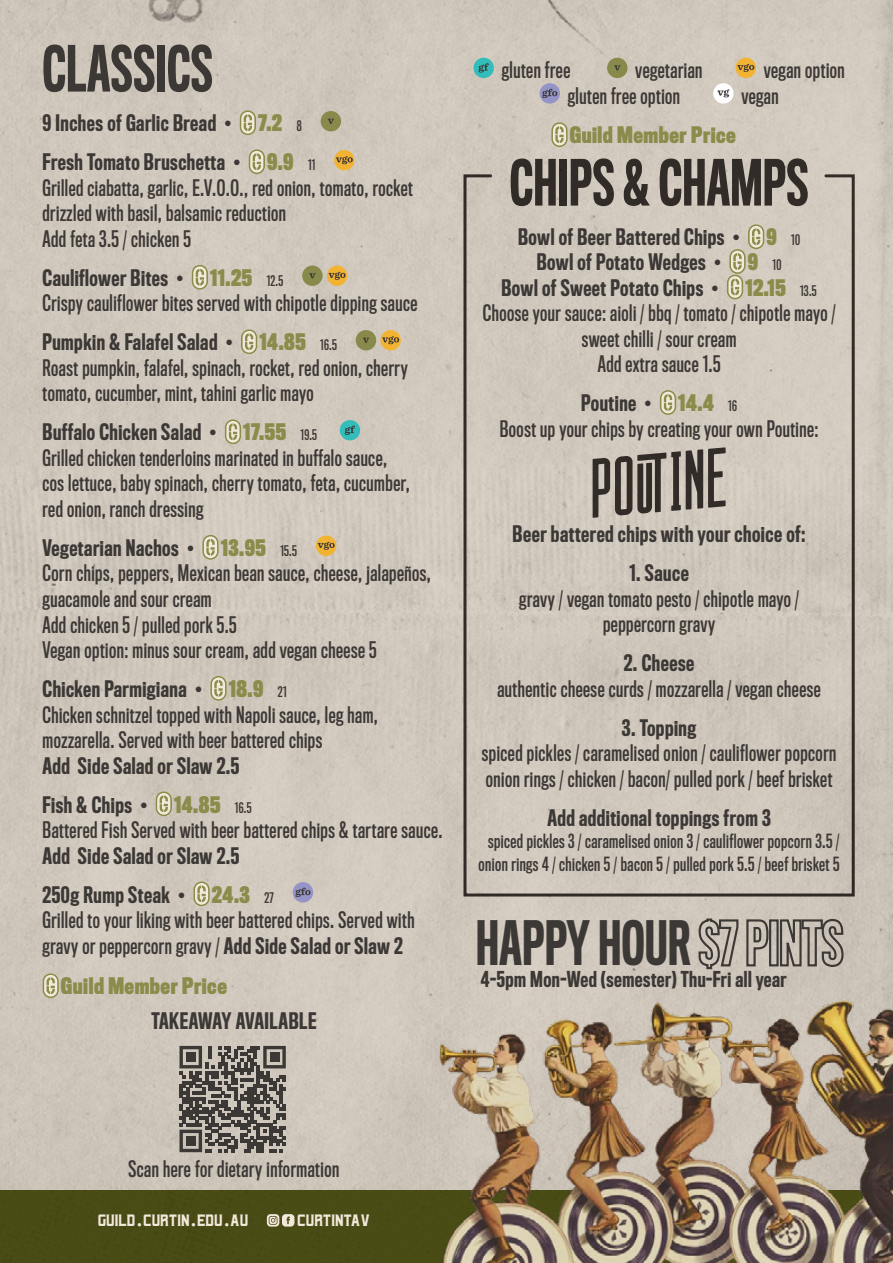
<style>
.page{position:relative;width:893px;height:1263px;background:#fff}
.page>*{position:absolute;margin:0;border:0;box-sizing:border-box;transform-origin:0 0}
.t1{font:500 58.5px "Titling Gothic FB Comp";letter-spacing:.01em;color:#3c3835;scale:.87 1}
.t2{font:500 56.25px "Titling Gothic FB Comp";letter-spacing:.01em;color:#3c3835;scale:.87 1}
.t3{font:27px "Bouchers Serif";color:#f2e9db}
.Pa1{font:21px/25.5px "Titling Gothic FB Comp Standard";letter-spacing:.025em;color:#3c3835}
.t4{font:500 21px "Titling Gothic FB Comp";letter-spacing:.025em;color:#3c3835}
.t5{font:700 21px "Titling Gothic FB Comp";letter-spacing:.025em;color:#898c4a}
.t6{font:500 20.1px "Titling Gothic FB Comp";letter-spacing:.025em;color:#3c3835}
.t7{font:18px/22.5px "Titling Gothic FB Comp Standard";letter-spacing:.025em;color:#3c3835;text-align:center}
.t8{font:13.5px "Titling Gothic FB Comp Standard";color:#3c3835}
.s1{font-family:"Titling Gothic FB Comp Standard";font-weight:400;font-size:13.5px;color:#3c3835}
.s2{font-family:"Titling Gothic FB Comp";font-weight:500}
.s3{font-family:"Titling Gothic FB Comp";font-weight:700;font-size:21px;color:#898c4a}
.s4{font-family:"Century Gothic"}
</style>
<div class="page">
<div style="left:0;top:0;width:893px;height:1190px;background:#d0c8bd"></div>
<svg style="left:240px;top:110px;width:16px;height:25px"></svg>
<svg style="left:321px;top:111px;width:20px;height:20px"></svg>
<svg style="left:249px;top:149px;width:16px;height:25px"></svg>
<svg style="left:334px;top:150px;width:20px;height:20px"></svg>
<svg style="left:192px;top:265px;width:16px;height:25px"></svg>
<svg style="left:302px;top:266px;width:45px;height:20px"></svg>
<svg style="left:241px;top:329px;width:16px;height:25px"></svg>
<svg style="left:356px;top:330px;width:45px;height:20px"></svg>
<svg style="left:225px;top:419px;width:16px;height:25px"></svg>
<svg style="left:340px;top:420px;width:20px;height:20px"></svg>
<svg style="left:202px;top:535px;width:17px;height:25px"></svg>
<svg style="left:316px;top:536px;width:20px;height:20px"></svg>
<svg style="left:210px;top:676px;width:17px;height:25px"></svg>
<svg style="left:156px;top:791px;width:16px;height:25px"></svg>
<svg style="left:193px;top:881px;width:17px;height:25px"></svg>
<svg style="left:293px;top:882px;width:20px;height:20px"></svg>
<div style="left:462px;top:173px;width:394px;height:725px;background:#d0c8bd"></div>
<svg style="left:727px;top:224px;width:37px;height:75px;background:#cbc5af"></svg>
<svg style="left:660px;top:390px;width:16px;height:25px"></svg>
<svg style="left:593px;top:447px;width:133px;height:71px;background:#8c857d"></svg>
<div style="left:0;top:1190px;width:430px;height:73px;background:#494c15"></div>
<img style="left:430px;top:984px;width:463px;height:279px">
<svg style="left:267px;top:1214px;width:27px;height:12px"></svg>
<svg style="left:179px;top:1046px;width:107px;height:106px;background:#7a746d"></svg>
<div style="left:186px;top:1052px;width:10px;height:10px;background:#3c3835"></div>
<div style="left:270px;top:1052px;width:9px;height:10px;background:#3c3835"></div>
<div style="left:186px;top:1136px;width:10px;height:10px;background:#3c3835"></div>
<svg style="left:43px;top:973px;width:16px;height:25px"></svg>
<svg style="left:473px;top:58px;width:21px;height:20px"></svg>
<svg style="left:607px;top:58px;width:20px;height:20px"></svg>
<svg style="left:540px;top:83px;width:20px;height:21px"></svg>
<svg style="left:713px;top:58px;width:43px;height:46px;background:#d5c7ae"></svg>
<svg style="left:551px;top:122px;width:17px;height:25px"></svg>
<p class="t1" style="left:43px;top:35px;width:197px">CLASSICS</p>
<p class="t4" style="left:43px;top:111px;width:191px">9 Inches of Garlic Bread •</p>
<p class="t5" style="left:258px;top:111px;width:45px">7.2 <span class="s1">8</span></p>
<p class="t4" style="left:43px;top:150px;width:200px">Fresh Tomato Bruschetta •</p>
<p class="t5" style="left:267px;top:150px;width:50px">9.9 <span class="s1">11</span></p>
<p class="Pa1" style="left:43px;top:176px;width:372px">Grilled ciabatta, garlic, E.V.O.O., red onion, tomato, rocket</p>
<p class="Pa1" style="left:43px;top:201px;width:245px">drizzled with basil, balsamic reduction</p>
<p class="Pa1" style="left:43px;top:227px;width:150px">Add feta 3.5 / chicken 5</p>
<p class="t4" style="left:43px;top:266px;width:143px">Cauliflower Bites •</p>
<p class="t5" style="left:210px;top:266px;width:75px">11.25 <span class="s1">12.5</span></p>
<p class="Pa1" style="left:43px;top:291px;width:376px">Crispy cauliflower bites served with chipotle dipping sauce</p>
<p class="t4" style="left:43px;top:330px;width:192px">Pumpkin &amp; Falafel Salad •</p>
<p class="t5" style="left:259px;top:330px;width:79px">14.85 <span class="s1">16.5</span></p>
<p class="Pa1" style="left:43px;top:356px;width:367px">Roast pumpkin, falafel, spinach, rocket, red onion, cherry tomato, cucumber, mint, tahini garlic mayo</p>
<p class="t4" style="left:43px;top:420px;width:176px">Buffalo Chicken Salad •</p>
<p class="t5" style="left:243px;top:420px;width:75px">17.55 <span class="s1">19.5</span></p>
<p class="Pa1" style="left:43px;top:446px;width:346px">Grilled chicken tenderloins marinated in buffalo sauce,</p>
<p class="Pa1" style="left:43px;top:471px;width:369px">cos lettuce, baby spinach, cherry tomato, feta, cucumber,</p>
<p class="Pa1" style="left:43px;top:497px;width:162px">red onion, ranch dressing</p>
<p class="t4" style="left:43px;top:536px;width:153px">Vegetarian Nachos •</p>
<p class="t5" style="left:221px;top:536px;width:78px">13.95 <span class="s1">15.5</span></p>
<p class="Pa1" style="left:43px;top:561px;width:390px">Corn chips, peppers, Mexican bean sauce, cheese, jalapeños, guacamole and sour cream</p>
<p class="Pa1" style="left:43px;top:612px;width:196px">Add chicken 5 / pulled pork 5.5</p>
<p class="Pa1" style="left:43px;top:638px;width:336px">Vegan option: minus sour cream, add vegan cheese 5</p>
<p class="t4" style="left:43px;top:677px;width:161px">Chicken Parmigiana •</p>
<p class="t5" style="left:229px;top:677px;width:59px">18.9 <span class="s1">21</span></p>
<p class="Pa1" style="left:43px;top:702px;width:337px">Chicken schnitzel topped with Napoli sauce, leg ham,</p>
<p class="Pa1" style="left:43px;top:728px;width:281px">mozzarella. Served with beer battered chips</p>
<p class="t4" style="left:43px;top:753px;width:198px">Add Side Salad or Slaw 2.5</p>
<p class="t4" style="left:43px;top:792px;width:107px">Fish &amp; Chips •</p>
<p class="t5" style="left:174px;top:792px;width:79px">14.85 <span class="s1">16.5</span></p>
<p class="Pa1" style="left:43px;top:818px;width:402px">Battered Fish Served with beer battered chips &amp; tartare sauce.</p>
<p class="t4" style="left:43px;top:843px;width:198px">Add Side Salad or Slaw 2.5</p>
<p class="t4" style="left:43px;top:882px;width:144px">250g Rump Steak •</p>
<p class="t5" style="left:212px;top:882px;width:63px">24.3 <span class="s1">27</span></p>
<p class="Pa1" style="left:43px;top:908px;width:373px">Grilled to your liking with beer battered chips. Served with gravy or peppercorn gravy / <span class="s2">Add Side Salad or Slaw 2</span></p>
<p class="t5" style="left:61px;top:974px;width:168px">Guild Member Price</p>
<p class="t4" style="left:151px;top:1009px;width:166px">TAKEAWAY AVAILABLE</p>
<p class="Pa1" style="left:502px;top:58px;width:70px">gluten free</p>
<p class="Pa1" style="left:635px;top:58px;width:69px">vegetarian</p>
<p class="Pa1" style="left:764px;top:58px;width:82px">vegan option</p>
<p class="Pa1" style="left:568px;top:83px;width:114px">gluten free option</p>
<p class="Pa1" style="left:741px;top:83px;width:39px">vegan</p>
<p class="t5" style="left:570px;top:123px;width:168px">Guild Member Price</p>
<h1 class="t1" style="left:510px;top:149px;width:345px">CHIPS &amp; CHAMPS</h1>
<p class="t4" style="left:518px;top:224px;width:223px">Bowl of Beer Battered Chips •</p>
<p class="t8" style="left:766px;top:232px;width:35px"><span class="s3">9</span> 10</p>
<p class="t4" style="left:537px;top:250px;width:186px">Bowl of Potato Wedges •</p>
<p class="t8" style="left:748px;top:257px;width:35px"><span class="s3">9</span> 10</p>
<p class="t4" style="left:501px;top:275px;width:219px">Bowl of Sweet Potato Chips •</p>
<p class="t5" style="left:745px;top:275px;width:73px">12.15 <span class="s1">13.5</span></p>
<p class="Pa1" style="left:483px;top:301px;width:354px">Choose your sauce: aioli / bbq / tomato / chipotle mayo /</p>
<p class="Pa1" style="left:582px;top:326px;width:156px">sweet chilli / sour cream</p>
<p class="Pa1" style="left:598px;top:352px;width:124px">Add extra sauce 1.5</p>
<p class="t4" style="left:581px;top:391px;width:72px">Poutine •</p>
<p class="t5" style="left:678px;top:391px;width:60px">14.4 <span class="s1">16</span></p>
<p class="Pa1" style="left:500px;top:416px;width:320px">Boost up your chips by creating your own Poutine:</p>
<p class="t4" style="left:513px;top:522px;width:294px">Beer battered chips with your choice of:</p>
<p class="t4" style="left:629px;top:561px;width:61px">1. Sauce</p>
<p class="Pa1" style="left:519px;top:586px;width:281px">gravy / vegan tomato pesto / chipotle mayo /</p>
<p class="Pa1" style="left:603px;top:612px;width:114px">peppercorn gravy</p>
<p class="t4" style="left:624px;top:651px;width:72px">2. Cheese</p>
<p class="Pa1" style="left:497px;top:676px;width:325px">authentic cheese curds / mozzarella / vegan cheese</p>
<p class="t4" style="left:622px;top:715px;width:76px">3. Topping</p>
<p class="Pa1" style="left:482px;top:741px;width:356px">spiced pickles / caramelised onion / cauliflower popcorn onion rings / chicken / bacon/ pulled pork / beef brisket</p>
<p class="t4" style="left:547px;top:805px;width:225px">Add additional toppings from 3</p>
<p class="t7" style="left:479px;top:830px;width:362px">spiced pickles 3 / caramelised onion 3 / cauliflower popcorn 3.5 / onion rings 4 / chicken 5 / bacon 5 / pulled pork 5.5 / beef brisket 5</p>
<p class="t2" style="left:476px;top:911px;width:423px">HAPPY HOUR $7 PINTS</p>
<p class="t6" style="left:481px;top:967px;width:307px">4-5pm Mon-Wed (semester) Thu-Fri all year</p>
<p class="Pa1" style="left:128px;top:1157px;width:212px">Scan here for dietary information</p>
<p class="t3" style="left:98px;top:1203px;width:152px">Guild<span class="s4">.</span>Curtin<span class="s4">.</span>edu<span class="s4">.</span>au</p>
<p class="t3" style="left:297px;top:1203px;width:74px">curtintav</p>
</div>
